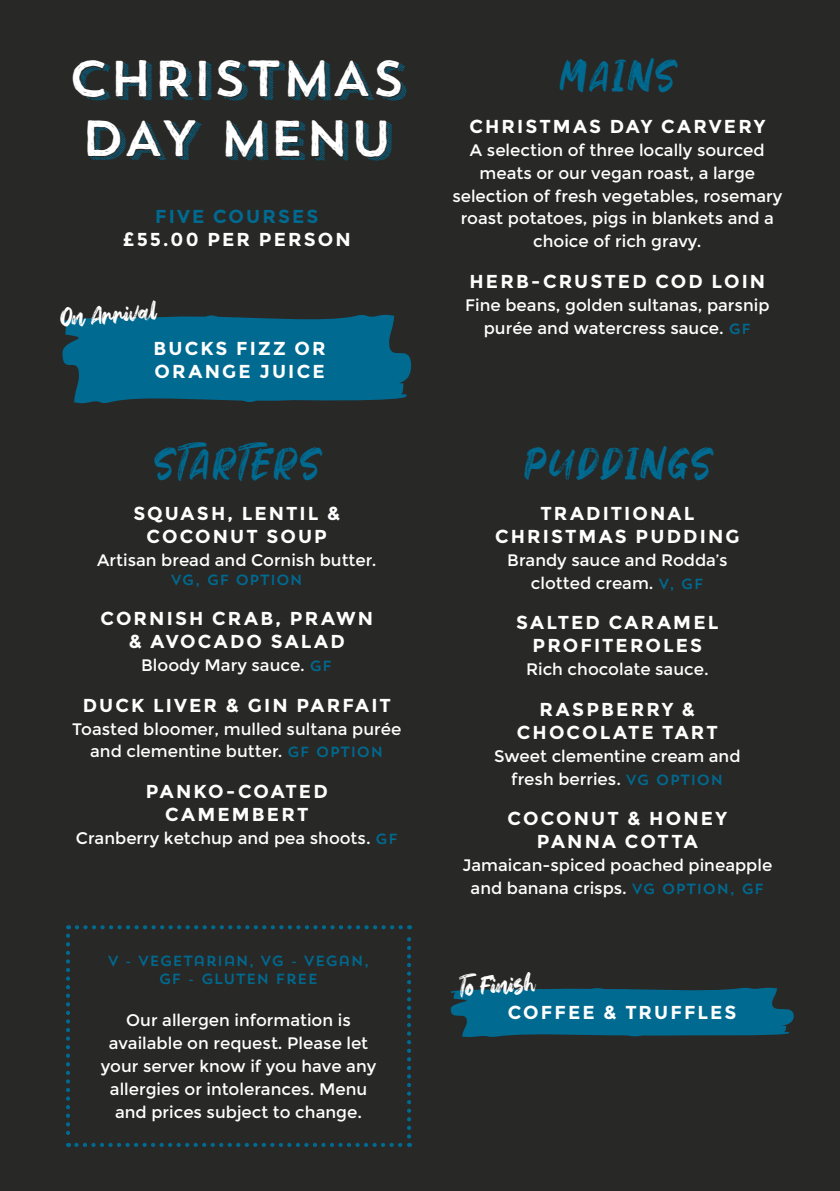
<style>
.page{position:relative;width:840px;height:1191px;background:#fff}
.page>*{position:absolute;margin:0;border:0;box-sizing:border-box;transform-origin:0 0}
.t1{font:50px/60px "Trend HM Sans One";color:#fff}
.t2{font:41.6px "Hey October";letter-spacing:.09em;color:#006a90}
.t3{font:25px "Hey October";color:#fff}
.t4{font:700 18.8px/22.8px "Montserrat";letter-spacing:.115em;color:#fff;text-align:center}
.t5{font:700 18.8px "Montserrat";letter-spacing:.115em;color:#006a90}
.t6{font:16.6px/22.8px "Montserrat";color:#fff;text-align:center}
.t7{font:14.6px/18.8px "Trend HM Sans One";color:#006a90;text-align:center}
.s1{font-family:"Trend HM Sans One";font-size:14.6px;color:#006a90}
</style>
<div class="page">
<div style="left:0;top:0;width:839px;height:1191px;background:#282827"></div>
<svg style="left:66px;top:935px;width:4px;height:212px"></svg>
<svg style="left:76px;top:1142px;width:334px;height:5px"></svg>
<svg style="left:407px;top:925px;width:4px;height:211px"></svg>
<svg style="left:68px;top:925px;width:332px;height:4px"></svg>
<svg style="left:450px;top:987px;width:343px;height:50px;background:#056182"></svg>
<svg style="left:62px;top:314px;width:349px;height:90px;background:#056181"></svg>
<h1 class="t1" style="left:68px;top:47px;width:338px">CHRISTMAS<br>DAY MENU</h1>
<p class="t5" style="left:155px;top:205px;width:165px">FIVE COURSES</p>
<p class="t4" style="left:123px;top:227px;width:229px">£55.00 PER PERSON</p>
<h3 class="t3" style="left:59px;top:303px;width:97px;rotate:-4deg">On Arrival</h3>
<p class="t4" style="left:153px;top:337px;width:174px;text-align:left">BUCKS FIZZ OR<br>ORANGE JUICE</p>
<h2 class="t2" style="left:154px;top:441px;width:166px">STARTERS</h2>
<p class="t4" style="left:133px;top:502px;width:208px">SQUASH, LENTIL &amp;<br>COCONUT SOUP</p>
<p class="t6" style="left:97px;top:549px;width:280px">Artisan bread and Cornish butter.</p>
<p class="t7" style="left:170px;top:570px;width:134px">VG, GF OPTION</p>
<p class="t4" style="left:100px;top:607px;width:274px">CORNISH CRAB, PRAWN &amp; AVOCADO SALAD</p>
<p class="t6" style="left:141px;top:654px;width:192px">Bloody Mary sauce. <span class="s1">GF</span></p>
<p class="t4" style="left:83px;top:693px;width:309px">DUCK LIVER &amp; GIN PARFAIT</p>
<p class="t6" style="left:72px;top:717px;width:330px">Toasted bloomer, mulled sultana purée and clementine butter. <span class="s1">GF OPTION</span></p>
<p class="t4" style="left:146px;top:780px;width:183px">PANKO-COATED<br>CAMEMBERT</p>
<p class="t6" style="left:76px;top:826px;width:323px">Cranberry ketchup and pea shoots. <span class="s1">GF</span></p>
<p class="t7" style="left:107px;top:950px;width:263px">V - VEGETARIAN, VG - VEGAN,<br>GF - GLUTEN FREE</p>
<p class="t6" style="left:101px;top:1009px;width:277px">Our allergen information is available on request. Please let your server know if you have any allergies or intolerances. Menu and prices subject to change.</p>
<h2 class="t2" style="left:560px;top:53px;width:115px">MAINS</h2>
<p class="t4" style="left:469px;top:115px;width:297px">CHRISTMAS DAY CARVERY</p>
<p class="t6" style="left:452px;top:139px;width:331px">A selection of three locally sourced meats or our vegan roast, a large selection of fresh vegetables, rosemary roast potatoes, pigs in blankets and a choice of rich gravy.</p>
<p class="t4" style="left:469px;top:270px;width:297px">HERB-CRUSTED COD LOIN</p>
<p class="t6" style="left:465px;top:294px;width:305px">Fine beans, golden sultanas, parsnip purée and watercress sauce. <span class="s1">GF</span></p>
<h2 class="t2" style="left:524px;top:441px;width:187px">PUDDINGS</h2>
<p class="t4" style="left:495px;top:502px;width:246px">TRADITIONAL<br>CHRISTMAS PUDDING</p>
<p class="t6" style="left:507px;top:549px;width:221px">Brandy sauce and Rodda’s clotted cream. <span class="s1">V, GF</span></p>
<p class="t4" style="left:516px;top:611px;width:204px">SALTED CARAMEL<br>PROFITEROLES</p>
<p class="t6" style="left:525px;top:658px;width:184px">Rich chocolate sauce.</p>
<p class="t4" style="left:516px;top:698px;width:202px">RASPBERRY &amp;<br>CHOCOLATE TART</p>
<p class="t6" style="left:494px;top:744px;width:248px">Sweet clementine cream and fresh berries. <span class="s1">VG OPTION</span></p>
<p class="t4" style="left:507px;top:807px;width:221px">COCONUT &amp; HONEY<br>PANNA COTTA</p>
<p class="t6" style="left:462px;top:853px;width:311px">Jamaican-spiced poached pineapple and banana crisps. <span class="s1">VG OPTION, GF</span></p>
<h3 class="t3" style="left:459px;top:973px;width:77px;rotate:-4deg">To Finish</h3>
<p class="t4" style="left:507px;top:1001px;width:230px">COFFEE &amp; TRUFFLES</p>
</div>
